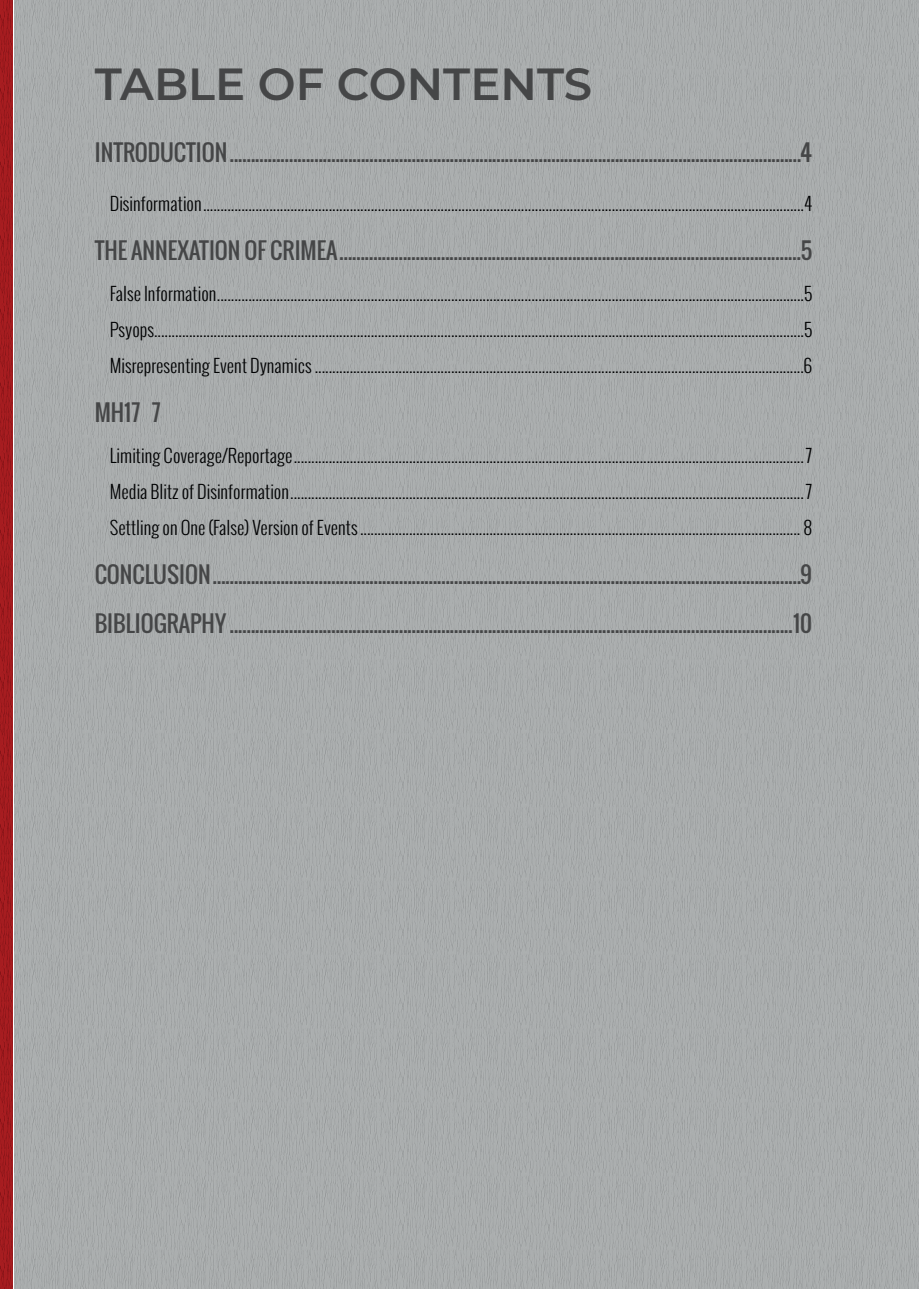
<style>
.page{position:relative;width:919px;height:1289px;background:#fff}
.page>*{position:absolute;margin:0;border:0;box-sizing:border-box;transform-origin:0 0}
.Contents_Header{font:600 45px "Montserrat";color:#454647}
.t1{font:22.5px "Oswald";color:#454647}
.t2{font:300 18px "Oswald";color:#010203}
</style>
<div class="page">
<img style="left:0;top:0;width:918px;height:1288px">
<p class="Contents_Header" style="left:95px;top:52px;width:499px">TABLE OF CONTENTS</p>
<p class="t1" style="left:95px;top:135px;width:719px">INTRODUCTION.......................................................................................................................................4</p>
<p class="t2" style="left:110px;top:191px;width:703px">Disinformation............................................................................................................................................................................4</p>
<p class="t1" style="left:95px;top:233px;width:719px">THE ANNEXATION OF CRIMEA.............................................................................................................5</p>
<p class="t2" style="left:110px;top:281px;width:703px">False Information........................................................................................................................................................................5</p>
<p class="t2" style="left:110px;top:317px;width:703px">Psyops..........................................................................................................................................................................................5</p>
<p class="t2" style="left:110px;top:353px;width:704px">Misrepresenting Event Dynamics ............................................................................................................................................6</p>
<p class="t1" style="left:95px;top:395px;width:68px">MH17 7</p>
<p class="t2" style="left:110px;top:443px;width:703px">Limiting Coverage/Reportage..................................................................................................................................................7</p>
<p class="t2" style="left:110px;top:479px;width:703px">Media Blitz of Disinformation...................................................................................................................................................7</p>
<p class="t2" style="left:110px;top:515px;width:703px">Settling on One (False) Version of Events.............................................................................................................................. 8</p>
<p class="t1" style="left:95px;top:557px;width:719px">CONCLUSION...........................................................................................................................................9</p>
<p class="t1" style="left:95px;top:606px;width:719px">BIBLIOGRAPHY .....................................................................................................................................10</p>
</div>
